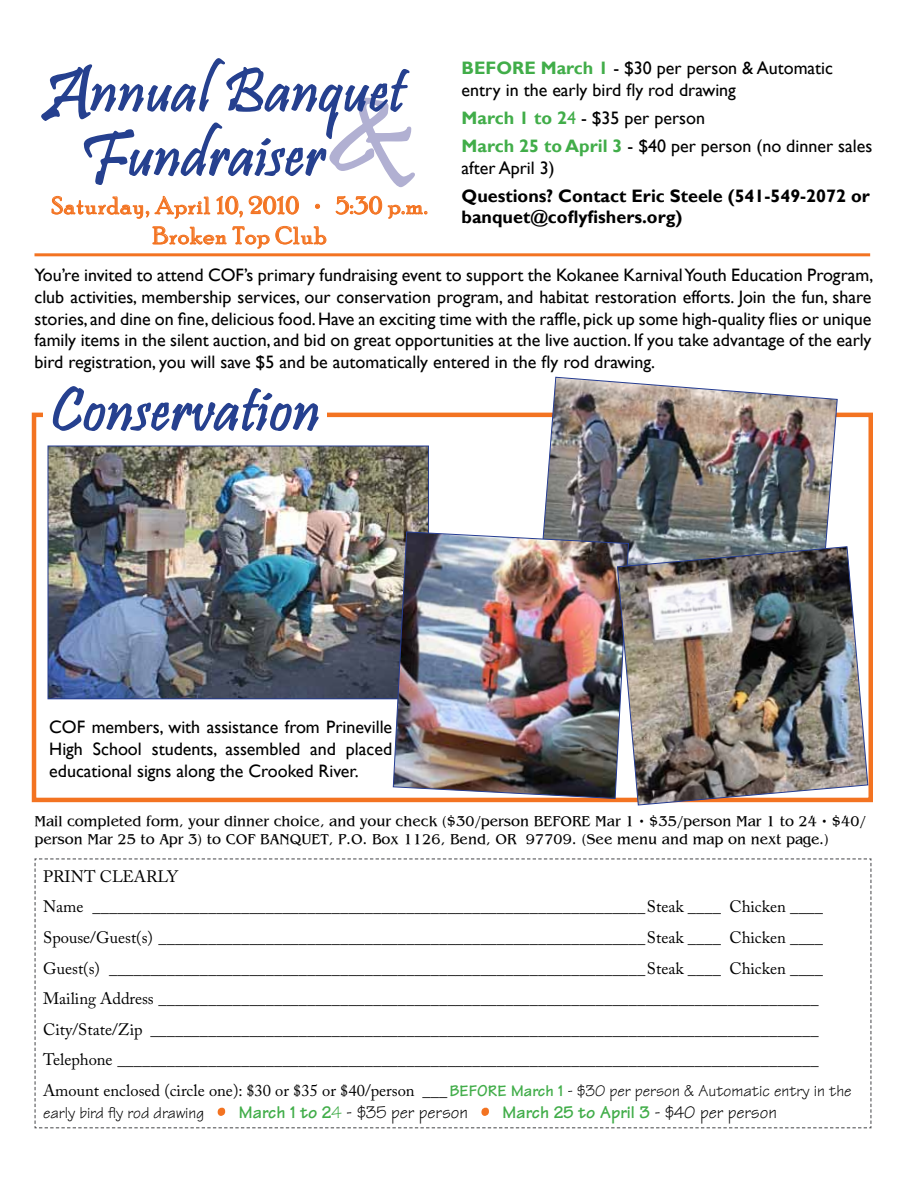
<style>
.page{position:relative;width:918px;height:1188px;background:#fff}
.page>*{position:absolute;margin:0;border:0;box-sizing:border-box;transform-origin:0 0}
.t1{font:123px "Pristina";color:#b1b0d2}
.t2{font:63px/64.3px "Pristina";letter-spacing:.02em;color:#25408f}
.t3{font:24px/30px "Poor Richard";letter-spacing:.04em;color:#f37321;text-align:center;scale:1.04 1}
.t4{font:18px/21.6px "Gill Sans";color:#000;text-align:justify}
.t5{font:18px "Tekton";color:#000}
.t6{font:700 18px/21.6px "Gill Sans";color:#000}
.t7{font:16.5px/30.6px "Adobe Caslon Pro";color:#000}
.t8{font:15px/18px "Bangle Normal";color:#000}
.s1{font-size:78px}
.s2{font-weight:700;color:#41ad49}
.s3{color:#41ad49}
.s4{font-family:"Tekton";font-weight:700;color:#41ad49}
.s5{font-family:"Tekton"}
.s6{font-size:16.5px}
.s7{color:#f37321}
</style>
<div class="page">
<div style="left:32px;top:413px;width:841px;height:389px;border:4px solid #f37321"></div>
<svg style="left:34px;top:858px;width:838px;height:271px"></svg>
<div style="left:218px;top:1108px;width:7px;height:8px;border:2px solid #f37321;border-radius:50%"></div>
<div style="left:481px;top:1108px;width:8px;height:8px;border:2px solid #f37321;border-radius:50%"></div>
<hr style="left:34px;top:253px;width:836px;height:3px;background:#f37321">
<svg style="left:152px;top:226px;width:175px;height:23px"></svg>
<svg style="left:41px;top:58px;width:387px;height:161px"></svg>
<img style="left:50px;top:448px;width:377px;height:249px">
<img style="left:541px;top:376px;width:297px;height:170px">
<img style="left:393px;top:531px;width:236px;height:268px">
<img style="left:617px;top:546px;width:252px;height:260px">
<div style="left:43px;top:403px;width:284px;height:30px;background:#fff"></div>
<svg style="left:52px;top:386px;width:267px;height:65px"></svg>
<h2 class="t2" style="left:79px;top:65px;width:326px;text-indent:-38px"><span class="s1">A</span>nnual Banquet<br><span class="s1">F</span>undraiser</h2>
<h1 class="t1" style="left:329px;top:62px;width:89px">&amp;</h1>
<h3 class="t3" style="left:52px;top:190px;width:363px">Saturday, April 10, 2010 • 5:30 p.m.<br>Broken Top Club</h3>
<p class="t4" style="left:462px;top:58px;width:373px"><span class="s2">BEFORE March 1</span> - $30 per person &amp; Automatic entry in the early bird fly rod drawing</p>
<p class="t4" style="left:462px;top:104px;width:412px;line-height:28px"><span class="s2">March 1 to 2</span><span class="s3">4</span> - $35 per person<br><span class="s2">March 25 to April 3</span> - $40 per person (no dinner sales</p>
<p class="t4" style="left:462px;top:157px;width:94px">after April 3)</p>
<p class="t6" style="left:462px;top:185px;width:410px">Questions? Contact Eric Steele (541-549-2072 or banquet@coflyfishers.org)</p>
<p class="t4" style="left:34px;top:265px;width:840px">You’re invited to attend COF’s primary fundraising event to support the Kokanee Karnival Youth Education Program, club activities, membership services, our conservation program, and habitat restoration efforts. Join the fun, share stories, and dine on fine, delicious food. Have an exciting time with the raffle, pick up some high-quality flies or unique family items in the silent auction, and bid on great opportunities at the live auction. If you take advantage of the early bird registration, you will save $5 and be automatically entered in the fly rod drawing.</p>
<h2 class="t2" style="left:50px;top:384px;width:271px">Conservation</h2>
<p class="t4" style="left:49px;top:717px;width:345px">COF members, with assistance from Prineville High School students, assembled and placed educational signs along the Crooked River.</p>
<p class="t8" style="left:34px;top:811px;width:833px">Mail completed form, your dinner choice, and your check ($30/person BEFORE Mar 1 • $35/person Mar 1 to 24 • $40/ person Mar 25 to Apr 3) to COF BANQUET, P.O. Box 1126, Bend, OR 97709. (See menu and map on next page.)</p>
<p class="t7" style="left:43px;top:861px;width:810px">PRINT CLEARLY<br>Name ___________________________________________________________________Steak ____ Chicken ____ Spouse/Guest(s) ___________________________________________________________Steak ____ Chicken ____ Guest(s) _________________________________________________________________Steak ____ Chicken ____ Mailing Address ________________________________________________________________________________ City/State/Zip _________________________________________________________________________________ Telephone _____________________________________________________________________________________ Amount enclosed (circle one): $30 or $35 or $40/person ___<span class="s4">BEFORE March 1</span> <span class="s5">- $30 per person &amp; Automatic entry in the</span></p>
<p class="t5" style="left:43px;top:1101px;width:735px"><span class="s6">early bird fly rod drawing</span> <span class="s7">•</span> <span class="s2">March 1 to 2</span><span class="s3">4</span> - $35 per person <span class="s7">•</span> <span class="s2">March 25 to April 3</span> - $40 per person</p>
</div>
